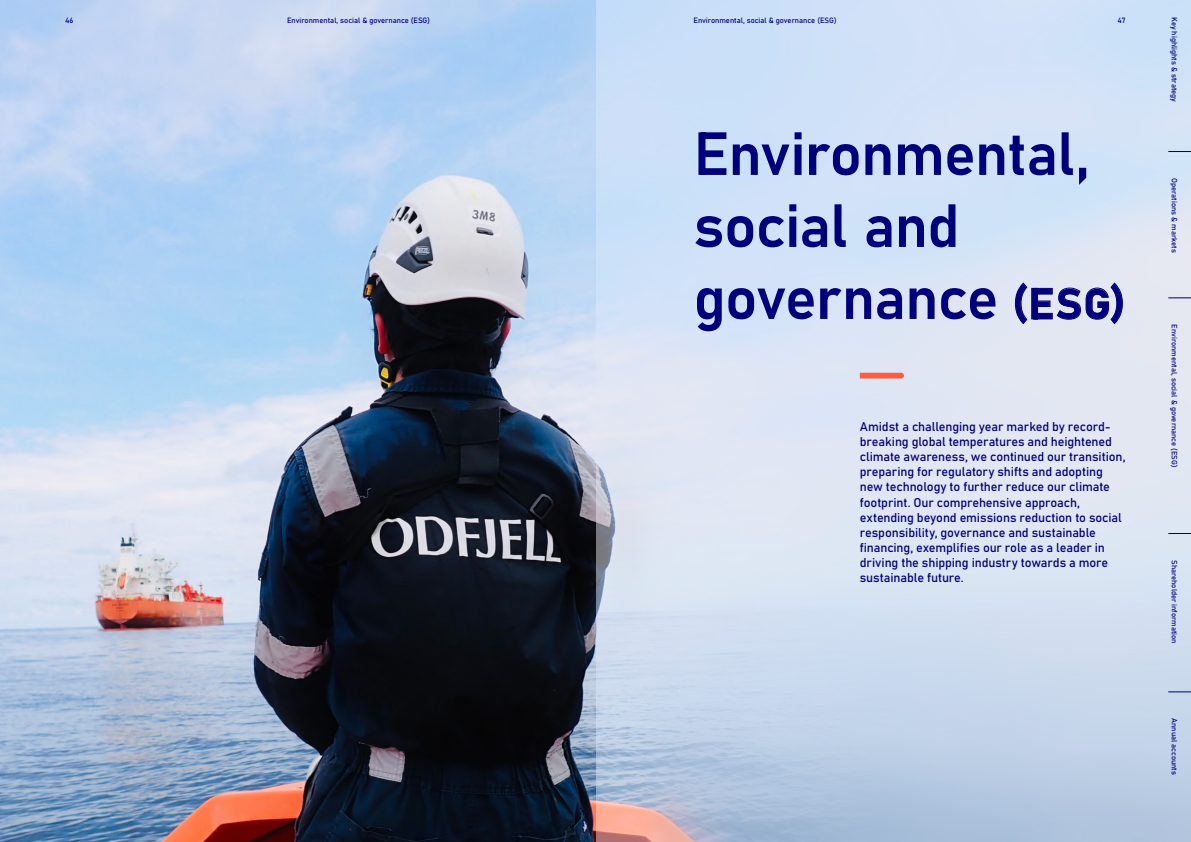
<style>
.page{position:relative;width:1191px;height:842px;background:#fff}
.page>*{position:absolute;margin:0;border:0;box-sizing:border-box;transform-origin:0 0}
.t1{font:60px/72px "Bahnschrift 2580000";letter-spacing:-.015em;color:#00007c}
.t2{font:12.6px/15.1px "Bahnschrift";letter-spacing:-.01em;color:#00007c}
.t3{font:7.6px "Bahnschrift";color:#00007c}
.s1{font-family:"Bahnschrift 2 bc 0000";font-size:43px}
</style>
<div class="page">
<img style="left:0;top:0;width:596px;height:842px">
<svg style="left:596px;top:0;width:595px;height:842px;background:#d1def0"></svg>
<svg style="left:1168px;top:151px;width:23px;height:1px"></svg>
<svg style="left:1168px;top:298px;width:23px;height:1px"></svg>
<svg style="left:1168px;top:533px;width:23px;height:1px"></svg>
<svg style="left:1168px;top:692px;width:23px;height:1px"></svg>
<svg style="left:860px;top:373px;width:44px;height:5px"></svg>
<p class="t3" style="left:287px;top:15px;width:145px">Environmental, social &amp; governance (ESG)</p>
<p class="t3" style="left:693px;top:15px;width:145px">Environmental, social &amp; governance (ESG)</p>
<p class="t3" style="left:65px;top:15px;width:10px">46</p>
<p class="t3" style="left:1117px;top:15px;width:10px">47</p>
<p class="t3" style="left:1180px;top:17px;width:86px;rotate:90deg">Key highlights &amp; strategy</p>
<h1 class="t1" style="left:693px;top:114px;width:434px">Environmental, social and governance <span class="s1">(ESG)</span></h1>
<p class="t2" style="left:860px;top:418px;width:267px">Amidst a challenging year marked by record&shy;breaking global temperatures and heightened climate awareness, we continued our transition, preparing for regulatory shifts and adopting new technology to further reduce our climate footprint. Our comprehensive approach, extending beyond emissions reduction to social responsibility, governance and sustainable financing, exemplifies our role as a leader in driving the shipping industry towards a more sustainable future.</p>
<p class="t3" style="left:1180px;top:178px;width:76px;rotate:90deg">Operations &amp; markets</p>
<p class="t3" style="left:1180px;top:324px;width:145px;rotate:90deg">Environmental, social &amp; governance (ESG)</p>
<p class="t3" style="left:1180px;top:560px;width:85px;rotate:90deg">Shareholder information</p>
<p class="t3" style="left:1180px;top:718px;width:58px;rotate:90deg">Annual accounts</p>
</div>
